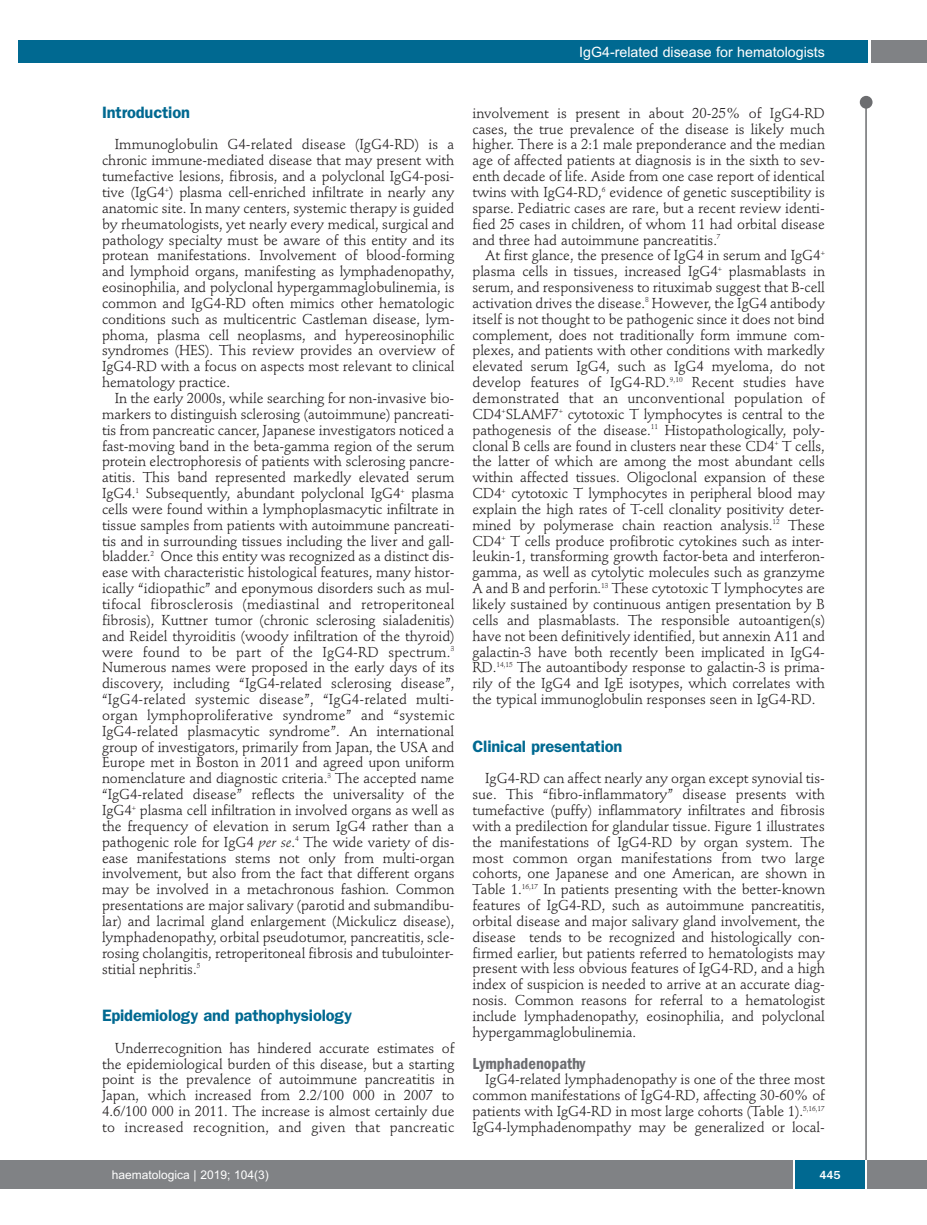
<style>
.page{position:relative;width:927px;height:1225px;background:#fff}
.page>*{position:absolute;margin:0;border:0;box-sizing:border-box;transform-origin:0 0}
.t1{font:600 16.5px "Franklin Gothic";letter-spacing:-.01em;color:#006991}
.t2{font:600 condensed 16.5px "Franklin Gothic";color:#6c6d70}
.t3{font:14.25px/15.9px "Stempel Schneidler";letter-spacing:-.005em;color:#231f20;text-align:justify}
.t4{font:14.25px "Arial";color:#fff}
.t5{font:12px "Arial";color:#fff}
.t6{font:500 12px "Franklin Gothic";color:#fff}
.s1{font-style:italic}
</style>
<div class="page">
<div style="left:860px;top:96px;width:12px;height:13px;background:#6c6d70;border-radius:50%"></div>
<hr style="left:865px;top:98px;width:2px;height:1062px;background:#6c6d70">
<div style="left:871px;top:40px;width:56px;height:22px;background:#808285"></div>
<div style="left:18px;top:40px;width:849px;height:22px;background:#006991"></div>
<div style="left:17px;top:1160px;width:910px;height:28px;background:#808285"></div>
<div style="left:795px;top:1160px;width:70px;height:28px;background:#006991"></div>
<hr style="left:793px;top:1160px;width:2px;height:28px;background:#fff">
<hr style="left:865px;top:1160px;width:2px;height:28px;background:#fff">
<div style="left:0;top:1160px;width:17px;height:28px;background:#808285"></div>
<p class="t4" style="left:579px;top:44px;width:247px">IgG4-related disease for hematologists</p>
<p class="t1" style="left:102px;top:106px;width:89px">Introduction</p>
<p class="t3" style="left:102px;top:138px;width:354px;text-indent:13px">Immunoglobulin G4-related disease (IgG4-RD) is a chronic immune-mediated disease that may present with tumefactive lesions, fibrosis, and a polyclonal IgG4-posi&shy;tive (IgG4<sup>+</sup>) plasma cell-enriched infiltrate in nearly any anatomic site. In many centers, systemic therapy is guided by rheumatologists, yet nearly every medical, surgical and pathology specialty must be aware of this entity and its protean manifestations. Involvement of blood-forming and lymphoid organs, manifesting as lymphadenopathy, eosinophilia, and polyclonal hypergammaglobulinemia, is common and IgG4-RD often mimics other hematologic conditions such as multicentric Castleman disease, lym&shy;phoma, plasma cell neoplasms, and hypereosinophilic syndromes (HES). This review provides an overview of IgG4-RD with a focus on aspects most relevant to clinical hematology practice.</p>
<p class="t3" style="left:102px;top:391px;width:354px;text-indent:13px">In the early 2000s, while searching for non-invasive bio&shy;markers to distinguish sclerosing (autoimmune) pancreati&shy;tis from pancreatic cancer, Japanese investigators noticed a fast-moving band in the beta-gamma region of the serum protein electrophoresis of patients with sclerosing pancre&shy;atitis. This band represented markedly elevated serum IgG4.<sup>1</sup> Subsequently, abundant polyclonal IgG4<sup>+</sup> plasma cells were found within a lymphoplasmacytic infiltrate in tissue samples from patients with autoimmune pancreati&shy;tis and in surrounding tissues including the liver and gall&shy;bladder.<sup>2</sup> Once this entity was recognized as a distinct dis&shy;ease with characteristic histological features, many histor&shy;ically “idiopathic” and eponymous disorders such as mul&shy;tifocal fibrosclerosis (mediastinal and retroperitoneal fibrosis), Kuttner tumor (chronic sclerosing sialadenitis) and Reidel thyroiditis (woody infiltration of the thyroid) were found to be part of the IgG4-RD spectrum.<sup>3<br></sup>Numerous names were proposed in the early days of its discovery, including “IgG4-related sclerosing disease”, “IgG4-related systemic disease”, “IgG4-related multi&shy;organ lymphoproliferative syndrome” and “systemic IgG4-related plasmacytic syndrome”. An international group of investigators, primarily from Japan, the USA and Europe met in Boston in 2011 and agreed upon uniform nomenclature and diagnostic criteria.<sup>3</sup> The accepted name “IgG4-related disease” reflects the universality of the IgG4<sup>+</sup> plasma cell infiltration in involved organs as well as the frequency of elevation in serum IgG4 rather than a pathogenic role for IgG4 <span class="s1">per se</span>.<sup>4</sup> The wide variety of dis&shy;ease manifestations stems not only from multi-organ involvement, but also from the fact that different organs may be involved in a metachronous fashion. Common presentations are major salivary (parotid and submandibu&shy;lar) and lacrimal gland enlargement (Mickulicz disease), lymphadenopathy, orbital pseudotumor, pancreatitis, scle&shy;rosing cholangitis, retroperitoneal fibrosis and tubulointer&shy;stitial nephritis.<sup>5</sup></p>
<p class="t1" style="left:102px;top:1009px;width:251px">Epidemiology and pathophysiology</p>
<p class="t3" style="left:102px;top:1041px;width:354px;text-indent:13px">Underrecognition has hindered accurate estimates of the epidemiological burden of this disease, but a starting point is the prevalence of autoimmune pancreatitis in Japan, which increased from 2.2/100 000 in 2007 to 4.6/100 000 in 2011. The increase is almost certainly due to increased recognition, and given that pancreatic</p>
<p class="t3" style="left:472px;top:106px;width:354px">involvement is present in about 20-25% of IgG4-RD cases, the true prevalence of the disease is likely much higher. There is a 2:1 male preponderance and the median age of affected patients at diagnosis is in the sixth to sev&shy;enth decade of life. Aside from one case report of identical twins with IgG4-RD,<sup>6</sup> evidence of genetic susceptibility is sparse. Pediatric cases are rare, but a recent review identi&shy;fied 25 cases in children, of whom 11 had orbital disease and three had autoimmune pancreatitis.<sup>7</sup></p>
<p class="t3" style="left:472px;top:249px;width:354px;text-indent:13px">At first glance, the presence of IgG4 in serum and IgG4<sup>+ </sup>plasma cells in tissues, increased IgG4<sup>+</sup> plasmablasts in serum, and responsiveness to rituximab suggest that B-cell activation drives the disease.<sup>8</sup> However, the IgG4 antibody itself is not thought to be pathogenic since it does not bind complement, does not traditionally form immune com&shy;plexes, and patients with other conditions with markedly elevated serum IgG4, such as IgG4 myeloma, do not develop features of IgG4-RD.<sup>9,10</sup> Recent studies have demonstrated that an unconventional population of CD4<sup>+</sup>SLAMF7<sup>+</sup> cytotoxic T lymphocytes is central to the pathogenesis of the disease.<sup>11</sup> Histopathologically, poly&shy;clonal B cells are found in clusters near these CD4<sup>+</sup> T cells, the latter of which are among the most abundant cells within affected tissues. Oligoclonal expansion of these CD4<sup>+</sup> cytotoxic T lymphocytes in peripheral blood may explain the high rates of T-cell clonality positivity deter&shy;mined by polymerase chain reaction analysis.<sup>12</sup> These CD4<sup>+</sup> T cells produce profibrotic cytokines such as inter&shy;leukin-1, transforming growth factor-beta and interferon&shy;gamma, as well as cytolytic molecules such as granzyme A and B and perforin.<sup>13</sup> These cytotoxic T lymphocytes are likely sustained by continuous antigen presentation by B cells and plasmablasts. The responsible autoantigen(s) have not been definitively identified, but annexin A11 and galactin-3 have both recently been implicated in IgG4- RD.<sup>14,15</sup> The autoantibody response to galactin-3 is prima&shy;rily of the IgG4 and IgE isotypes, which correlates with the typical immunoglobulin responses seen in IgG4-RD.</p>
<p class="t1" style="left:472px;top:740px;width:151px">Clinical presentation</p>
<p class="t3" style="left:472px;top:772px;width:354px;text-indent:13px">IgG4-RD can affect nearly any organ except synovial tis&shy;sue. This “fibro-inflammatory” disease presents with tumefactive (puffy) inflammatory infiltrates and fibrosis with a predilection for glandular tissue. Figure 1 illustrates the manifestations of IgG4-RD by organ system. The most common organ manifestations from two large cohorts, one Japanese and one American, are shown in Table 1.<sup>16,17</sup> In patients presenting with the better-known features of IgG4-RD, such as autoimmune pancreatitis, orbital disease and major salivary gland involvement, the disease tends to be recognized and histologically con&shy;firmed earlier, but patients referred to hematologists may present with less obvious features of IgG4-RD, and a high index of suspicion is needed to arrive at an accurate diag&shy;nosis. Common reasons for referral to a hematologist include lymphadenopathy, eosinophilia, and polyclonal hypergammaglobulinemia.</p>
<p class="t2" style="left:472px;top:1057px;width:114px">Lymphadenopathy</p>
<p class="t3" style="left:472px;top:1073px;width:354px;text-indent:13px">IgG4-related lymphadenopathy is one of the three most common manifestations of IgG4-RD, affecting 30-60% of patients with IgG4-RD in most large cohorts (Table 1).<sup>5,16,17<br></sup>IgG4-lymphadenompathy may be generalized or local-</p>
<p class="t5" style="left:112px;top:1167px;width:158px">haematologica | 2019; 104(3)</p>
<p class="t6" style="left:819px;top:1167px;width:23px">445</p>
</div>
